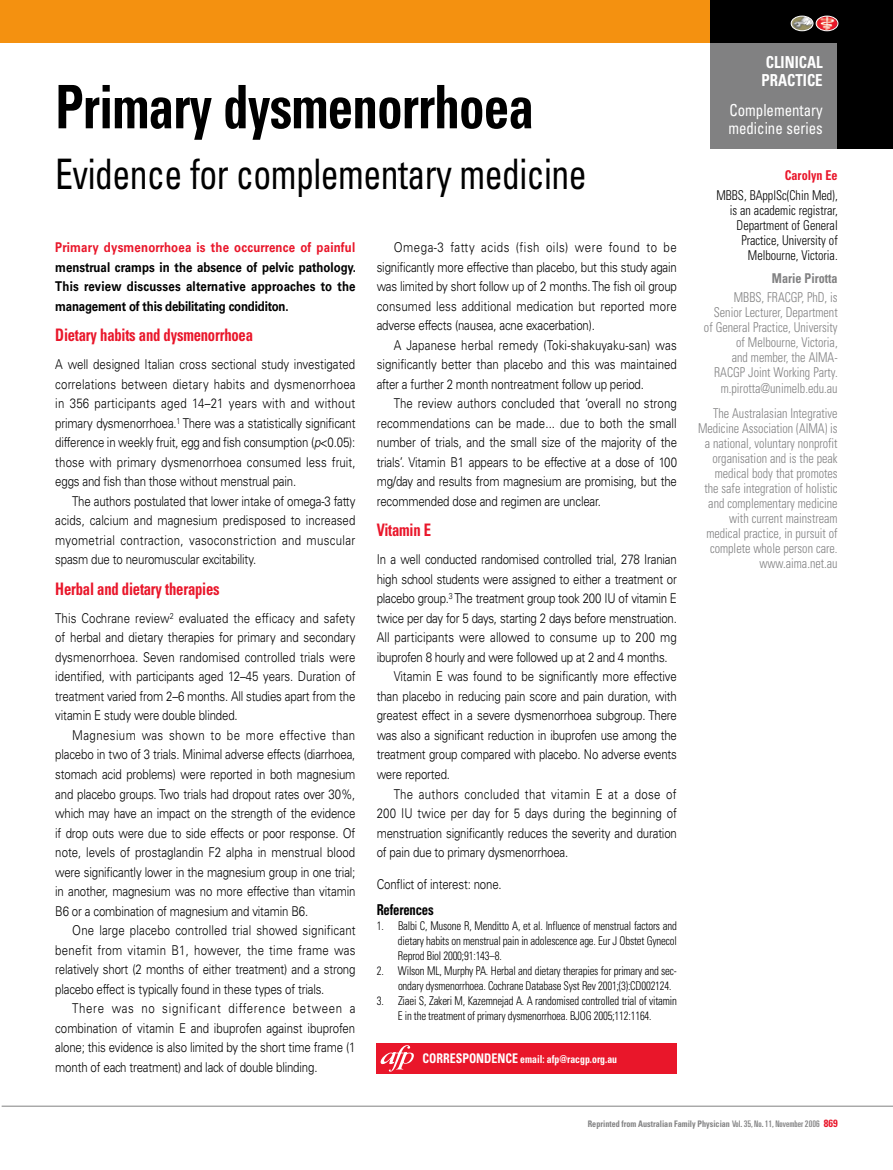
<style>
.page{position:relative;width:893px;height:1170px;background:#fff}
.page>*{position:absolute;margin:0;border:0;box-sizing:border-box;transform-origin:0 0}
.t1{font:700 condensed 60px "Univers LT";letter-spacing:-.015em;color:#000;scale:.85 1}
.t2{font:condensed 42px "Univers LT";letter-spacing:-.015em;color:#000;scale:.85 1}
.t3{font:700 condensed 17.25px "Univers LT";letter-spacing:-.015em;color:#e9162a;scale:.85 1}
.t4{font:condensed 16.5px/18px "Univers LT";color:#fff;scale:.9 1}
.t5{font:700 condensed 16.5px/18px "Univers LT";color:#fff;scale:.9 1}
.t6{font:700 condensed 15px "Univers LT";letter-spacing:-.015em;color:#000;scale:.85 1}
.t7{font:300 13.5px/19.5px "Univers LT";letter-spacing:-.015em;color:#000;text-align:justify;scale:.85 1}
.t8{font:300 condensed 13.5px/15px "Univers LT";color:#818182;text-align:right;scale:.9 1}
.t9{font:700 13.5px/19.5px "Univers LT";letter-spacing:-.015em;color:#000;text-align:justify;scale:.85 1}
.t10{font:300 condensed 13.5px/15px "Univers LT";color:#000;text-align:right;scale:.9 1}
.t11{font:300 13.5px "Univers LT";letter-spacing:.005em;color:#000;scale:.85 1}
.t12{font:700 13.5px "Univers LT";letter-spacing:.015em;color:#e9162a;scale:.85 1}
.t13{font:300 13.5px "Univers LT";letter-spacing:.03em;color:#000;scale:.85 1}
.t14{font:700 condensed 13.5px "Univers LT";color:#818182;scale:.9 1}
.t15{font:700 condensed 13.5px "Univers LT";color:#e9162a;scale:.9 1}
.t16{font:300 condensed 12px/15px "Univers LT";letter-spacing:-.015em;color:#000;text-align:justify;scale:.9 1}
.t17{font:700 condensed 10.8px "Univers LT";color:#fff;scale:.9 1}
.t18{font:700 condensed 9px "Univers LT";color:#818182;scale:.9 1}
.s1{font-style:italic}
.s2{font-size:13.2px}
.s3{font-weight:400;font-stretch:ultra-condensed}
.s4{font-size:10.5px;color:#e9162a}
</style>
<div class="page">
<div style="left:0;top:0;width:710px;height:43px;background:#f49110"></div>
<div style="left:710px;top:43px;width:128px;height:106px;background:#818182"></div>
<hr style="left:2px;top:1105px;width:891px;height:1px;background:#818182">
<div style="left:710px;top:0;width:183px;height:43px;background:#000"></div>
<div style="left:838px;top:0;width:55px;height:149px;background:#000"></div>
<div style="left:377px;top:1042px;width:300px;height:31px;background:#e9162a"></div>
<svg style="left:381px;top:1045px;width:33px;height:26px"></svg>
<svg style="left:815px;top:15px;width:24px;height:17px"></svg>
<img style="left:816px;top:16px;width:22px;height:15px">
<div style="left:816px;top:16px;width:22px;height:15px;border:1px solid #fff;border-radius:50%"></div>
<svg style="left:790px;top:15px;width:24px;height:17px"></svg>
<img style="left:791px;top:16px;width:22px;height:15px">
<div style="left:791px;top:16px;width:22px;height:15px;border:1px solid #fff;border-radius:50%"></div>
<p class="t5" style="left:762px;top:53px;width:69px">CLINICAL<br>PRACTICE</p>
<p class="t4" style="left:728px;top:101px;width:106px">Complementary medicine series</p>
<h1 class="t1" style="left:55px;top:70px;width:565px">Primary dysmenorrhoea</h1>
<h2 class="t2" style="left:55px;top:147px;width:627px">Evidence for complementary medicine</h2>
<p class="t15" style="left:785px;top:167px;width:60px">Carolyn Ee</p>
<p class="t10" style="left:716px;top:187px;width:136px">MBBS, BApplSc(Chin Med), is an academic registrar,<br>Department of General<br>Practice, University of<br>Melbourne, Victoria.</p>
<p class="t14" style="left:772px;top:270px;width:75px">Marie Pirotta</p>
<p class="t8" style="left:704px;top:290px;width:150px">MBBS, FRACGP, PhD, is<br>Senior Lecturer, Department of General Practice, University of Melbourne, Victoria,<br>and member, the AIMA-<br>RACGP Joint Working Party. m.pirotta@unimelb.edu.au</p>
<p class="t8" style="left:698px;top:405px;width:157px">The Australasian Integrative<br>Medicine Association (AIMA) is a national, voluntary nonprofit organisation and is the peak medical body that promotes the safe integration of holistic and complementary medicine with current mainstream medical practice, in pursuit of complete whole person care. www.aima.net.au</p>
<p class="t7" style="left:377px;top:238px;width:355px;text-indent:17px">Omega-3 fatty acids (fish oils) were found to be significantly more effective than placebo, but this study again was limited by short follow up of 2 months. The fish oil group consumed less additional medication but reported more adverse effects (nausea, acne exacerbation).</p>
<p class="t7" style="left:377px;top:335px;width:355px;text-indent:17px">A Japanese herbal remedy (Toki-shakuyaku-san) was significantly better than placebo and this was maintained after a further 2 month nontreatment follow up period.</p>
<p class="t7" style="left:377px;top:394px;width:355px;text-indent:17px">The review authors concluded that ‘overall no strong recommendations can be made... due to both the small number of trials, and the small size of the majority of the trials’. Vitamin B1 appears to be effective at a dose of 100 mg/day and results from magnesium are promising, but the recommended dose and regimen are unclear.</p>
<p class="t3" style="left:377px;top:519px;width:66px">Vitamin E</p>
<p class="t7" style="left:377px;top:550px;width:354px">In a well conducted randomised controlled trial, 278 Iranian</p>
<p class="t7" style="left:377px;top:569px;width:355px">high school students were assigned to either a treatment or</p>
<p class="t7" style="left:377px;top:589px;width:355px">placebo group.<sup>3</sup> The treatment group took 200 IU of vitamin E</p>
<p class="t7" style="left:377px;top:608px;width:355px">twice per day for 5 days, starting 2 days before menstruation.</p>
<p class="t11" style="left:377px;top:629px;width:354px">All participants were allowed to consume up to 200 mg</p>
<p class="t7" style="left:377px;top:647px;width:344px">ibuprofen 8 hourly and were followed up at 2 and 4 months.</p>
<p class="t7" style="left:394px;top:667px;width:334px">Vitamin E was found to be significantly more effective</p>
<p class="t7" style="left:377px;top:686px;width:355px">than placebo in reducing pain score and pain duration, with</p>
<p class="t7" style="left:377px;top:706px;width:355px">greatest effect in a severe dysmenorrhoea subgroup. There</p>
<p class="t7" style="left:377px;top:725px;width:355px">was also a significant reduction in ibuprofen use among the</p>
<p class="t7" style="left:377px;top:745px;width:355px">treatment group compared with placebo. No adverse events</p>
<p class="t7" style="left:377px;top:764px;width:88px">were reported.</p>
<p class="t13" style="left:394px;top:785px;width:334px">The authors concluded that vitamin E at a dose of</p>
<p class="t11" style="left:377px;top:805px;width:355px">200 IU twice per day for 5 days during the beginning of</p>
<p class="t7" style="left:377px;top:823px;width:355px">menstruation significantly reduces the severity and duration</p>
<p class="t7" style="left:377px;top:842px;width:227px">of pain due to primary dysmenorrhoea.</p>
<p class="t7" style="left:377px;top:874px;width:149px">Conflict of interest: none.</p>
<p class="t6" style="left:377px;top:900px;width:69px">References</p>
<p class="t16" style="left:398px;top:918px;width:311px;text-indent:-21px">1. Balbi C, Musone R, Menditto A, et al. Influence of menstrual factors and dietary habits on menstrual pain in adolescence age. Eur J Obstet Gynecol Reprod Biol 2000;91:143–8.</p>
<p class="t16" style="left:398px;top:963px;width:311px;text-indent:-21px">2. Wilson ML, Murphy PA. Herbal and dietary therapies for primary and sec&shy;ondary dysmenorrhoea. Cochrane Database Syst Rev 2001;(3):CD002124.</p>
<p class="t16" style="left:377px;top:993px;width:335px;text-align:center">3. Ziaei S, Zakeri M, Kazemnejad A. A randomised controlled trial of vitamin<br>E in the treatment of primary dysmenorrhoea. BJOG 2005;112:1164.</p>
<p class="t12" style="left:55px;top:239px;width:354px">Primary dysmenorrhoea is the occurrence of painful</p>
<p class="t9" style="left:55px;top:257px;width:355px">menstrual cramps in the absence of pelvic pathology.<br>This review discusses alternative approaches to the management of this debilitating condiditon.</p>
<p class="t3" style="left:55px;top:324px;width:234px">Dietary habits and dysmenorrhoea</p>
<p class="t7" style="left:55px;top:355px;width:355px">A well designed Italian cross sectional study investigated correlations between dietary habits and dysmenorrhoea in 356 participants aged 14–21 years with and without primary dysmenorrhoea.<sup>1</sup> There was a statistically significant difference in weekly fruit, egg and fish consumption (<span class="s1">p</span>&lt;0.05): those with primary dysmenorrhoea consumed less fruit, eggs and fish than those without menstrual pain.</p>
<p class="t7" style="left:55px;top:491px;width:355px;text-indent:17px">The authors postulated that lower intake of omega-3 fatty acids, calcium and magnesium predisposed to increased myometrial contraction, vasoconstriction and muscular spasm due to neuromuscular excitability.</p>
<p class="t3" style="left:55px;top:578px;width:195px">Herbal and dietary therapies</p>
<p class="t7" style="left:55px;top:608px;width:355px">This Cochrane review<sup>2</sup> evaluated the efficacy and safety of herbal and dietary therapies for primary and secondary dysmenorrhoea. Seven randomised controlled trials were identified, with participants aged 12–45 years. Duration of treatment varied from 2–6 months. All studies apart from the vitamin E study were double blinded.</p>
<p class="t7" style="left:55px;top:725px;width:355px;text-indent:17px">Magnesium was shown to be more effective than placebo in two of 3 trials. Minimal adverse effects (diarrhoea, stomach acid problems) were reported in both magnesium and placebo groups. Two trials had dropout rates over 30%, which may have an impact on the strength of the evidence if drop outs were due to side effects or poor response. Of note, levels of prostaglandin F2 alpha in menstrual blood were significantly lower in the magnesium group in one trial; in another, magnesium was no more effective than vitamin B6 or a combination of magnesium and vitamin B6.</p>
<p class="t7" style="left:55px;top:920px;width:355px;text-indent:17px">One large placebo controlled trial showed significant benefit from vitamin B1, however, the time frame was relatively short (2 months of either treatment) and a strong placebo effect is typically found in these types of trials.</p>
<p class="t7" style="left:55px;top:998px;width:355px;text-indent:17px">There was no significant difference between a combination of vitamin E and ibuprofen against ibuprofen alone; this evidence is also limited by the short time frame (1 month of each treatment) and lack of double blinding.</p>
<p class="t17" style="left:422px;top:1052px;width:218px"><span class="s2">CORRESPONDENCE</span> email: afp@racgp.org.au</p>
<p class="t18" style="left:588px;top:1118px;width:279px">Reprinted from Australian Family Physician <span class="s3">Vol. 35, No. 11, November 2006</span> <span class="s4">869</span></p>
</div>
